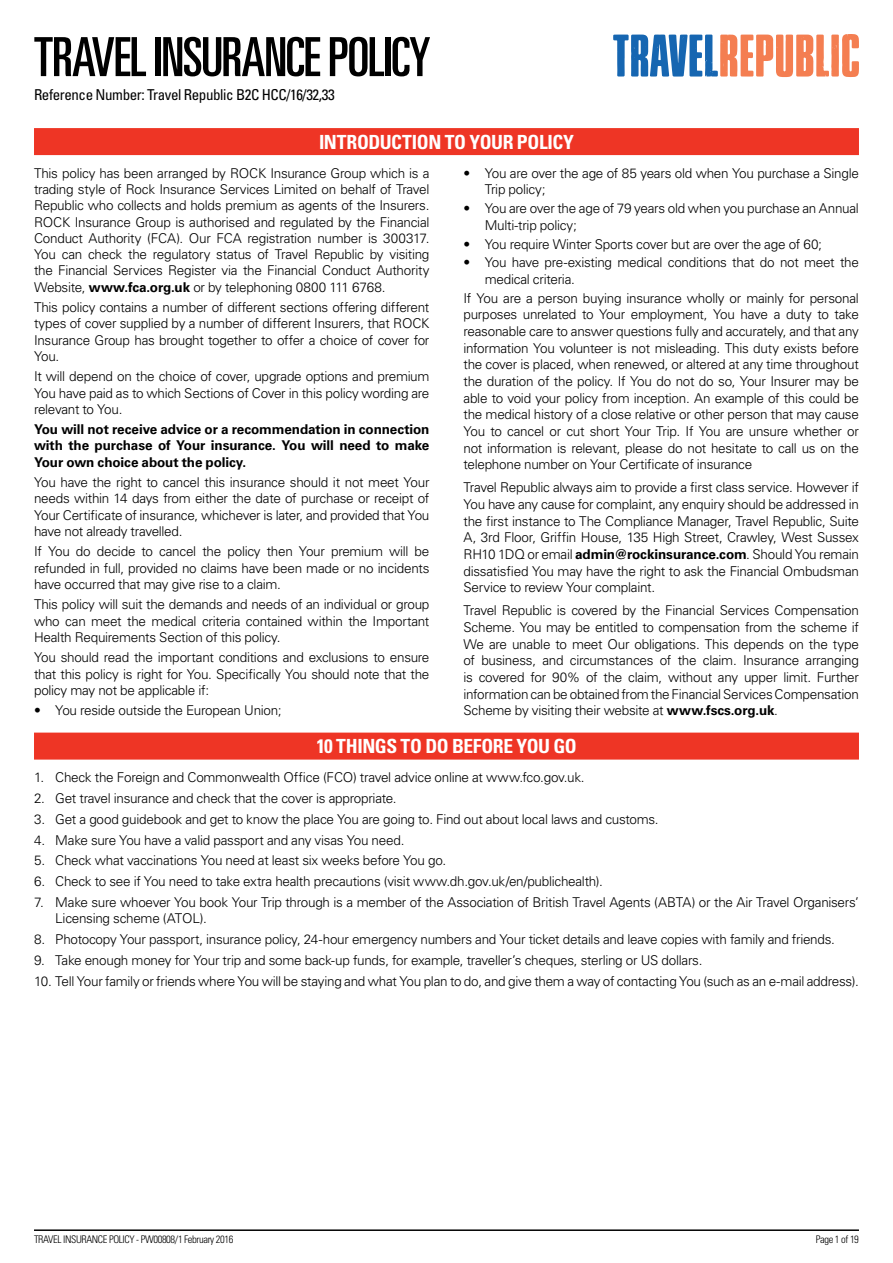
<style>
.page{position:relative;width:893px;height:1263px;background:#fff}
.page>*{position:absolute;margin:0;border:0;box-sizing:border-box;transform-origin:0 0}
.t1{font:ultra-condensed 54px "Univers LT Std";letter-spacing:-.025em;color:#000}
.t2{font:700 condensed 19.5px "Univers LT Std";letter-spacing:-.025em;color:#fff}
.t3{font:condensed 15px "Univers LT Std";letter-spacing:-.03em;color:#000}
.t4{font:300 13.5px/16.6px "Univers LT Std";letter-spacing:-.02em;color:#000;text-align:justify}
.t5{font:700 13.5px/16.2px "Univers LT Std";letter-spacing:-.01em;color:#000;text-align:justify}
.t6{font:300 condensed 10.5px "Univers LT Std";letter-spacing:-.035em;color:#000}
.s1{font-weight:700}
</style>
<div class="page">
<hr style="left:34px;top:1229px;width:825px;height:2px;background:#000">
<div style="left:34px;top:733px;width:825px;height:27px;background:#ee3525"></div>
<div style="left:34px;top:128px;width:825px;height:27px;background:#ee3525"></div>
<svg style="left:613px;top:34px;width:246px;height:43px"></svg>
<h1 class="t1" style="left:34px;top:26px;width:398px">TRAVEL INSURANCE POLICY</h1>
<p class="t3" style="left:34px;top:85px;width:302px">Reference Number: Travel Republic B2C HCC/16/32,33</p>
<h2 class="t2" style="left:319px;top:130px;width:256px">INTRODUCTION TO YOUR POLICY</h2>
<p class="t4" style="left:485px;top:165px;width:376px;text-indent:-21px">• You are over the age of 85 years old when You purchase a Single<br>Trip policy;</p>
<p class="t4" style="left:485px;top:200px;width:376px;text-indent:-21px">• You are over the age of 79 years old when you purchase an Annual<br>Multi-trip policy;</p>
<p class="t4" style="left:463px;top:235px;width:360px">• You require Winter Sports cover but are over the age of 60;</p>
<p class="t4" style="left:485px;top:254px;width:376px;text-indent:-21px">• You have pre-existing medical conditions that do not meet the medical criteria.</p>
<p class="t4" style="left:463px;top:290px;width:397px">If You are a person buying insurance wholly or mainly for personal purposes unrelated to Your employment, You have a duty to take reasonable care to answer questions fully and accurately, and that any information You volunteer is not misleading. This duty exists before the cover is placed, when renewed, or altered at any time throughout the duration of the policy. If You do not do so, Your Insurer may be able to void your policy from inception. An example of this could be the medical history of a close relative or other person that may cause You to cancel or cut short Your Trip. If You are unsure whether or not information is relevant, please do not hesitate to call us on the telephone number on Your Certificate of insurance</p>
<p class="t4" style="left:463px;top:479px;width:397px">Travel Republic always aim to provide a first class service. However if You have any cause for complaint, any enquiry should be addressed in the first instance to The Compliance Manager, Travel Republic, Suite A, 3rd Floor, Griffin House, 135 High Street, Crawley, West Sussex RH10 1DQ or email <span class="s1">admin@rockinsurance.com</span>. Should You remain dissatisfied You may have the right to ask the Financial Ombudsman Service to review Your complaint.</p>
<p class="t4" style="left:463px;top:602px;width:397px">Travel Republic is covered by the Financial Services Compensation Scheme. You may be entitled to compensation from the scheme if We are unable to meet Our obligations. This depends on the type of business, and circumstances of the claim. Insurance arranging is covered for 90% of the claim, without any upper limit. Further information can be obtained from the Financial Services Compensation Scheme by visiting their website at <span class="s1">www.fscs.org.uk</span>.</p>
<h2 class="t2" style="left:316px;top:734px;width:262px">10 THINGS TO DO BEFORE YOU GO</h2>
<p class="t4" style="left:34px;top:769px;width:552px">1. Check the Foreign and Commonwealth Office (FCO) travel advice online at www.fco.gov.uk.</p>
<p class="t4" style="left:34px;top:790px;width:364px">2. Get travel insurance and check that the cover is appropriate.</p>
<p class="t4" style="left:34px;top:811px;width:626px">3. Get a good guidebook and get to know the place You are going to. Find out about local laws and customs.</p>
<p class="t4" style="left:34px;top:832px;width:372px">4. Make sure You have a valid passport and any visas You need.</p>
<p class="t4" style="left:34px;top:852px;width:414px">5. Check what vaccinations You need at least six weeks before You go.</p>
<p class="t4" style="left:34px;top:873px;width:570px">6. Check to see if You need to take extra health precautions (visit www.dh.gov.uk/en/publichealth).</p>
<p class="t4" style="left:55px;top:894px;width:805px;text-indent:-21px">7. Make sure whoever You book Your Trip through is a member of the Association of British Travel Agents (ABTA) or the Air Travel Organisers’<br>Licensing scheme (ATOL).</p>
<p class="t4" style="left:34px;top:931px;width:802px">8. Photocopy Your passport, insurance policy, 24-hour emergency numbers and Your ticket details and leave copies with family and friends.</p>
<p class="t4" style="left:34px;top:952px;width:670px">9. Take enough money for Your trip and some back-up funds, for example, traveller’s cheques, sterling or US dollars.</p>
<p class="t4" style="left:34px;top:973px;width:826px">10. Tell Your family or friends where You will be staying and what You plan to do, and give them a way of contacting You (such as an e-mail address).</p>
<p class="t4" style="left:34px;top:165px;width:397px;line-height:16.2px">This policy has been arranged by ROCK Insurance Group which is a trading style of Rock Insurance Services Limited on behalf of Travel Republic who collects and holds premium as agents of the Insurers.<br>ROCK Insurance Group is authorised and regulated by the Financial Conduct Authority (FCA). Our FCA registration number is 300317.<br>You can check the regulatory status of Travel Republic by visiting the Financial Services Register via the Financial Conduct Authority Website, <span class="s1">www.fca.org.uk</span> or by telephoning 0800 111 6768.</p>
<p class="t4" style="left:34px;top:299px;width:397px;line-height:16.2px">This policy contains a number of different sections offering different types of cover supplied by a number of different Insurers, that ROCK Insurance Group has brought together to offer a choice of cover for You.</p>
<p class="t4" style="left:34px;top:368px;width:397px;line-height:16.2px">It will depend on the choice of cover, upgrade options and premium You have paid as to which Sections of Cover in this policy wording are relevant to You.</p>
<p class="t5" style="left:34px;top:421px;width:397px">You will not receive advice or a recommendation in connection with the purchase of Your insurance. You will need to make Your own choice about the policy.</p>
<p class="t4" style="left:34px;top:474px;width:397px;line-height:16.2px">You have the right to cancel this insurance should it not meet Your needs within 14 days from either the date of purchase or receipt of Your Certificate of insurance, whichever is later, and provided that You have not already travelled.</p>
<p class="t4" style="left:34px;top:544px;width:397px;line-height:16.2px">If You do decide to cancel the policy then Your premium will be refunded in full, provided no claims have been made or no incidents have occurred that may give rise to a claim.</p>
<p class="t4" style="left:34px;top:596px;width:397px;line-height:16.2px">This policy will suit the demands and needs of an individual or group who can meet the medical criteria contained within the Important Health Requirements Section of this policy.</p>
<p class="t4" style="left:34px;top:649px;width:397px;line-height:16.2px">You should read the important conditions and exclusions to ensure that this policy is right for You. Specifically You should note that the policy may not be applicable if:</p>
<p class="t4" style="left:34px;top:702px;width:249px">• You reside outside the European Union;</p>
<p class="t6" style="left:34px;top:1233px;width:201px">TRAVEL INSURANCE POLICY - PW00808/1 February 2016</p>
<p class="t6" style="left:816px;top:1233px;width:45px">Page 1 of 19</p>
</div>
